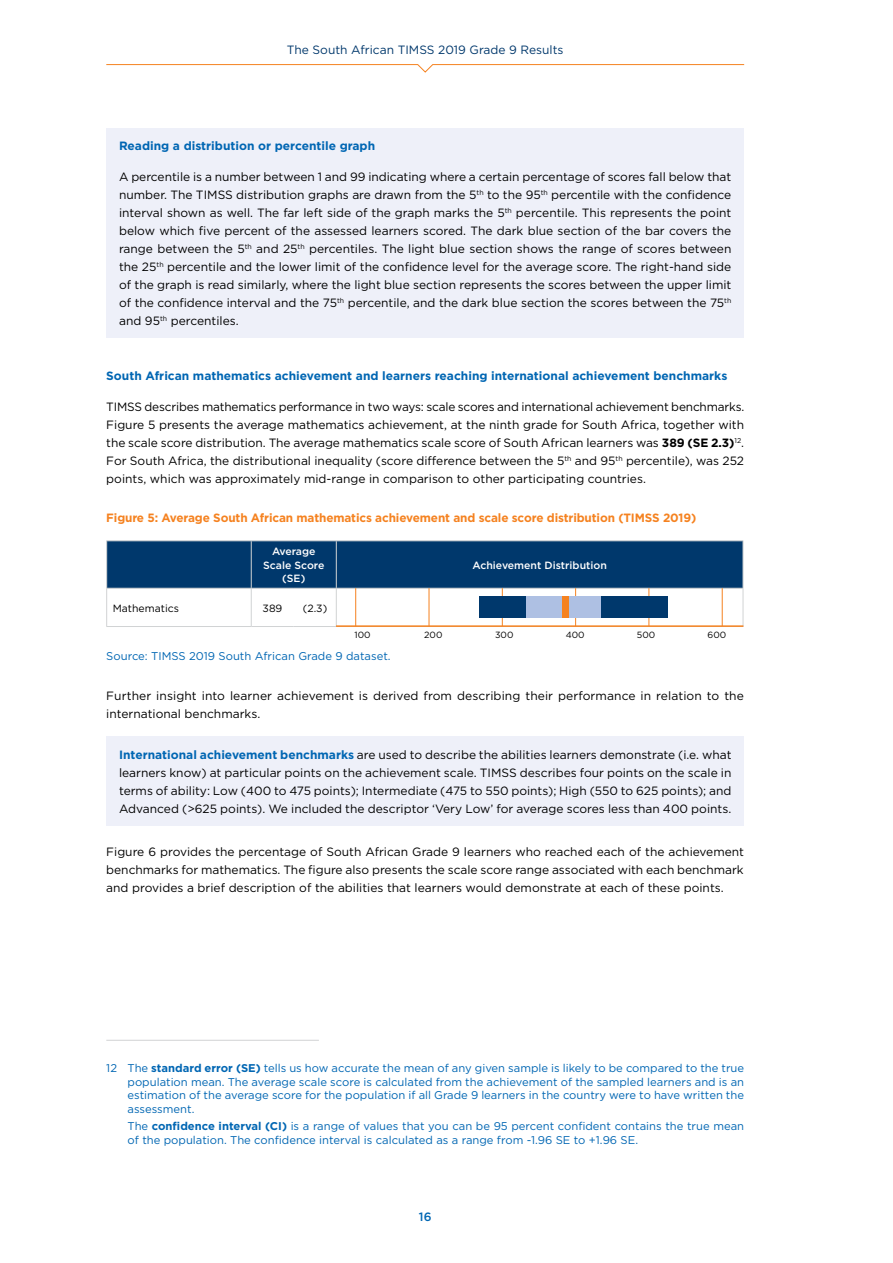
<style>
.page{position:relative;width:893px;height:1263px;background:#fff}
.page>*{position:absolute;margin:0;border:0;box-sizing:border-box;transform-origin:0 0}
.t1{font:12px/18px "Gotham";color:#000;text-align:justify}
.text_box_H{font:700 12px "Gotham";color:#0066b3}
.figure_head{font:700 12px "Gotham";letter-spacing:-.01em;color:#f58220}
.None-2{font:12px "Gotham";color:#00386c}
.t2{font:500 12px "Gotham";color:#0066b3}
.footnote{font:11.25px/13.5px "Gotham";color:#0066b3;text-align:justify}
.note{font:11.25px "Gotham";color:#0066b3}
.table_top{font:500 10.5px/13.5px "Gotham";color:#fff;text-align:center}
.table_body{font:10.5px "Gotham";color:#000}
.t1-2{font:9px "Gotham";color:#000}
.s1{font-weight:700}
.s2{font-weight:700;color:#0066b3}
</style>
<div class="page">
<div style="left:106px;top:128px;width:638px;height:209px;background:#eef0f9"></div>
<div style="left:107px;top:541px;width:636px;height:47px;background:#00386c"></div>
<hr style="left:106px;top:540px;width:145px;height:1px;background:#d1d3d4">
<hr style="left:106px;top:541px;width:1px;height:47px;background:#d1d3d4">
<hr style="left:251px;top:540px;width:43px;height:1px;background:#d1d3d4">
<hr style="left:251px;top:541px;width:1px;height:47px;background:#d1d3d4">
<hr style="left:294px;top:540px;width:42px;height:1px;background:#d1d3d4">
<hr style="left:336px;top:540px;width:407px;height:1px;background:#d1d3d4">
<hr style="left:336px;top:541px;width:1px;height:47px;background:#d1d3d4">
<hr style="left:743px;top:541px;width:1px;height:47px;background:#d1d3d4">
<hr style="left:336px;top:588px;width:407px;height:1px;background:#d1d3d4">
<hr style="left:743px;top:589px;width:1px;height:37px;background:#d1d3d4">
<hr style="left:106px;top:588px;width:145px;height:1px;background:#d1d3d4">
<hr style="left:106px;top:589px;width:1px;height:37px;background:#d1d3d4">
<hr style="left:251px;top:588px;width:43px;height:1px;background:#d1d3d4">
<hr style="left:251px;top:589px;width:1px;height:37px;background:#d1d3d4">
<hr style="left:294px;top:588px;width:42px;height:1px;background:#d1d3d4">
<hr style="left:336px;top:589px;width:1px;height:37px;background:#d1d3d4">
<hr style="left:106px;top:626px;width:145px;height:1px;background:#d1d3d4">
<hr style="left:251px;top:626px;width:43px;height:1px;background:#d1d3d4">
<hr style="left:294px;top:626px;width:42px;height:1px;background:#d1d3d4">
<hr style="left:336px;top:625px;width:407px;height:2px;background:#f58220">
<hr style="left:355px;top:588px;width:1px;height:38px;background:#f58220">
<hr style="left:502px;top:588px;width:1px;height:38px;background:#f58220">
<hr style="left:648px;top:588px;width:1px;height:38px;background:#f58220">
<hr style="left:429px;top:588px;width:1px;height:38px;background:#f58220">
<hr style="left:575px;top:588px;width:1px;height:38px;background:#f58220">
<hr style="left:722px;top:588px;width:1px;height:38px;background:#f58220">
<div style="left:600px;top:596px;width:68px;height:22px;background:#00386c"></div>
<div style="left:569px;top:596px;width:31px;height:22px;background:#aec0e3"></div>
<div style="left:562px;top:596px;width:7px;height:22px;background:#f58220"></div>
<div style="left:526px;top:596px;width:36px;height:22px;background:#aec0e3"></div>
<div style="left:480px;top:596px;width:46px;height:22px;background:#00386c"></div>
<div style="left:106px;top:736px;width:638px;height:90px;background:#eef0f9"></div>
<hr style="left:106px;top:1040px;width:213px;height:1px;background:#d1d3d4">
<svg style="left:106px;top:64px;width:638px;height:9px"></svg>
<p class="None-2" style="left:287px;top:42px;width:278px">The South African TIMSS 2019 Grade 9 Results</p>
<p class="text_box_H" style="left:119px;top:138px;width:258px">Reading a distribution or percentile graph</p>
<p class="t1" style="left:119px;top:167px;width:614px">A percentile is a number between 1 and 99 indicating where a certain percentage of scores fall below that number. The TIMSS distribution graphs are drawn from the 5<sup>th</sup> to the 95<sup>th</sup> percentile with the confidence interval shown as well. The far left side of the graph marks the 5<sup>th</sup> percentile. This represents the point below which five percent of the assessed learners scored. The dark blue section of the bar covers the range between the 5<sup>th</sup> and 25<sup>th</sup> percentiles. The light blue section shows the range of scores between the 25<sup>th</sup> percentile and the lower limit of the confidence level for the average score. The right-hand side of the graph is read similarly, where the light blue section represents the scores between the upper limit of the confidence interval and the 75<sup>th</sup> percentile, and the dark blue section the scores between the 75<sup>th </sup>and 95<sup>th</sup> percentiles.</p>
<p class="text_box_H" style="left:106px;top:368px;width:623px">South African mathematics achievement and learners reaching international achievement benchmarks</p>
<p class="t1" style="left:106px;top:397px;width:640px">TIMSS describes mathematics performance in two ways: scale scores and international achievement benchmarks.<br>Figure 5 presents the average mathematics achievement, at the ninth grade for South Africa, together with the scale score distribution. The average mathematics scale score of South African learners was <span class="s1">389 (SE 2.3)</span><sup>12</sup>.<br>For South Africa, the distributional inequality (score difference between the 5<sup>th</sup> and 95<sup>th</sup> percentile), was 252 points, which was approximately mid-range in comparison to other participating countries.</p>
<p class="figure_head" style="left:106px;top:510px;width:592px">Figure 5: Average South African mathematics achievement and scale score distribution (TIMSS 2019)</p>
<p class="table_top" style="left:263px;top:545px;width:63px">Average<br>Scale Score (SE)</p>
<p class="table_top" style="left:472px;top:558px;width:136px">Achievement Distribution</p>
<p class="table_body" style="left:113px;top:601px;width:68px">Mathematics</p>
<p class="table_body" style="left:263px;top:601px;width:21px">389</p>
<p class="table_body" style="left:303px;top:601px;width:26px">(2.3)</p>
<p class="t1-2" style="left:354px;top:629px;width:18px">100</p>
<p class="t1-2" style="left:424px;top:629px;width:20px">200</p>
<p class="t1-2" style="left:495px;top:629px;width:20px">300</p>
<p class="t1-2" style="left:566px;top:629px;width:20px">400</p>
<p class="t1-2" style="left:637px;top:629px;width:20px">500</p>
<p class="t1-2" style="left:708px;top:629px;width:20px">600</p>
<p class="note" style="left:106px;top:648px;width:286px">Source: TIMSS 2019 South African Grade 9 dataset.</p>
<p class="t1" style="left:106px;top:686px;width:639px">Further insight into learner achievement is derived from describing their performance in relation to the international benchmarks.</p>
<p class="t1" style="left:119px;top:745px;width:614px"><span class="s2">International achievement benchmarks</span> are used to describe the abilities learners demonstrate (i.e. what learners know) at particular points on the achievement scale. TIMSS describes four points on the scale in terms of ability: Low (400 to 475 points); Intermediate (475 to 550 points); High (550 to 625 points); and Advanced (&gt;625 points). We included the descriptor ‘Very Low’ for average scores less than 400 points.</p>
<p class="t1" style="left:106px;top:842px;width:639px">Figure 6 provides the percentage of South African Grade 9 learners who reached each of the achievement benchmarks for mathematics. The figure also presents the scale score range associated with each benchmark and provides a brief description of the abilities that learners would demonstrate at each of these points.</p>
<p class="footnote" style="left:128px;top:1061px;width:618px;text-indent:-21px">12 The <span class="s1">standard error (SE)</span> tells us how accurate the mean of any given sample is likely to be compared to the true population mean. The average scale score is calculated from the achievement of the sampled learners and is an estimation of the average score for the population if all Grade 9 learners in the country were to have written the assessment.</p>
<p class="footnote" style="left:128px;top:1119px;width:618px">The <span class="s1">confidence interval (CI)</span> is a range of values that you can be 95 percent confident contains the true mean of the population. The confidence interval is calculated as a range from -1.96 SE to +1.96 SE.</p>
<p class="t2" style="left:419px;top:1208px;width:14px">16</p>
</div>
